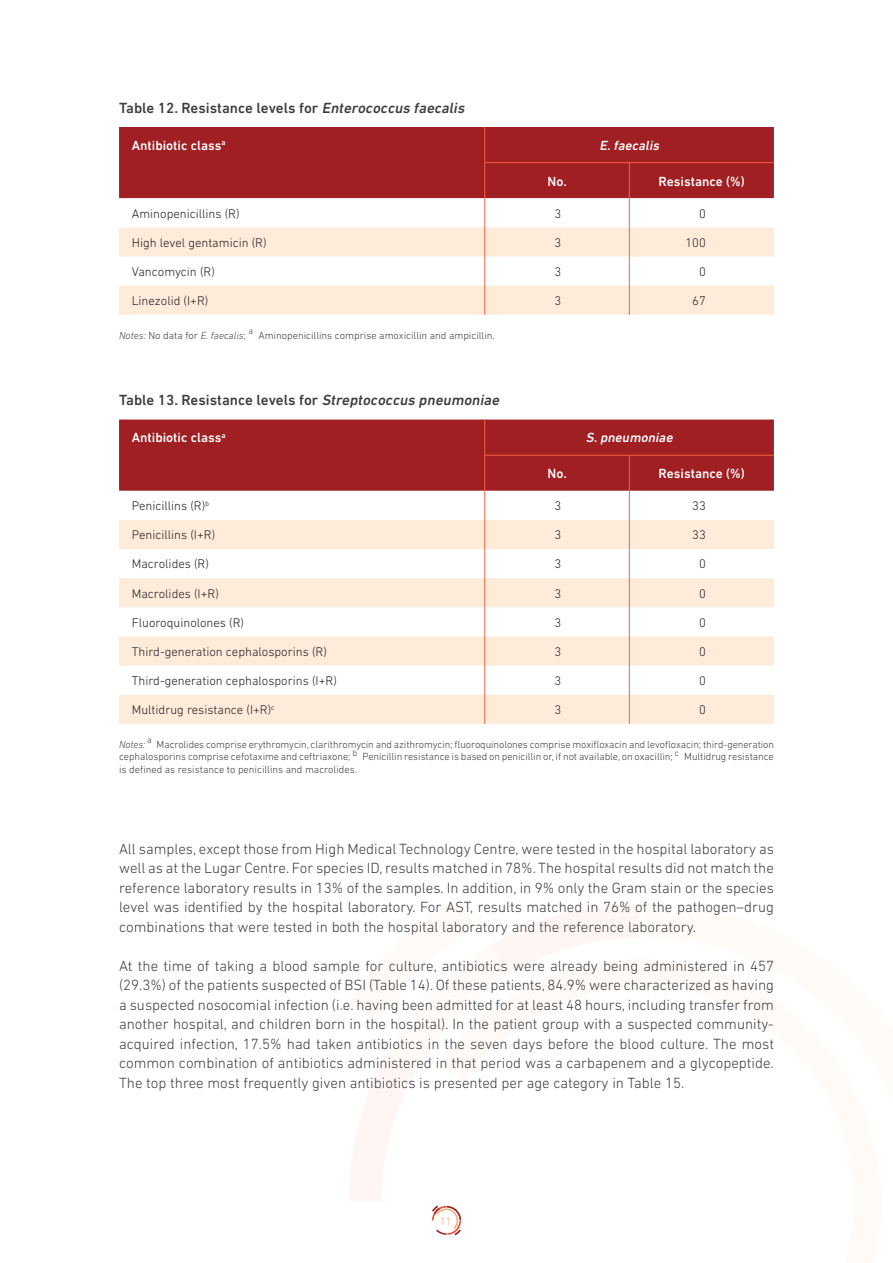
<style>
.page{position:relative;width:893px;height:1263px;background:#fff}
.page>*{position:absolute;margin:0;border:0;box-sizing:border-box;transform-origin:0 0}
.t1{font:300 15px/19.5px "DIN Next LT Pro";color:#3e3e3f;text-align:justify}
.t2{font:500 15px "DIN Next LT Pro";color:#3e3e3f}
.t3{font:500 13.5px "DIN Next LT Pro";color:#fff}
.t4{font:italic 500 13.5px "DIN Next LT Pro";color:#fff}
.t5{font:300 12.75px "DIN Next LT Pro";color:#231f20}
.t6{font:300 11.25px "DIN Next LT Pro";color:#f9ae75}
.t7{font:300 10.5px/12.8px "DIN Next LT Pro";color:#3e3e3f;text-align:justify}
.s1{font-style:italic}
</style>
<div class="page">
<svg style="left:432px;top:1205px;width:29px;height:30px"></svg>
<div style="left:119px;top:127px;width:655px;height:71px;background:#9f1f22"></div>
<svg style="left:119px;top:198px;width:655px;height:29px"></svg>
<svg style="left:119px;top:227px;width:655px;height:88px;fill:#feebda"></svg>
<hr style="left:484px;top:127px;width:1px;height:35px;background:#f1643f">
<hr style="left:484px;top:163px;width:1px;height:35px;background:#f1643f">
<hr style="left:629px;top:163px;width:1px;height:35px;background:#f1643f">
<svg style="left:484px;top:198px;width:1px;height:29px"></svg>
<svg style="left:629px;top:198px;width:1px;height:29px"></svg>
<hr style="left:484px;top:227px;width:1px;height:30px;background:#f1643f">
<hr style="left:629px;top:227px;width:1px;height:30px;background:#f1643f">
<svg style="left:484px;top:257px;width:1px;height:58px"></svg>
<svg style="left:629px;top:257px;width:1px;height:58px"></svg>
<hr style="left:485px;top:162px;width:144px;height:1px;background:#f1643f">
<hr style="left:629px;top:162px;width:145px;height:1px;background:#f1643f">
<div style="left:119px;top:420px;width:655px;height:71px;background:#9f1f22"></div>
<svg style="left:119px;top:520px;width:655px;height:204px;fill:#feebda"></svg>
<hr style="left:484px;top:420px;width:1px;height:35px;background:#f1643f">
<hr style="left:484px;top:455px;width:1px;height:36px;background:#f1643f">
<hr style="left:629px;top:455px;width:1px;height:36px;background:#f1643f">
<svg style="left:484px;top:491px;width:1px;height:145px"></svg>
<svg style="left:629px;top:491px;width:1px;height:145px"></svg>
<hr style="left:484px;top:636px;width:1px;height:30px;background:#f1643f">
<hr style="left:629px;top:636px;width:1px;height:30px;background:#f1643f">
<svg style="left:484px;top:666px;width:1px;height:58px"></svg>
<svg style="left:629px;top:666px;width:1px;height:58px"></svg>
<hr style="left:485px;top:455px;width:144px;height:1px;background:#f1643f">
<hr style="left:629px;top:455px;width:145px;height:1px;background:#f1643f">
<p class="t2" style="left:119px;top:99px;width:350px">Table 12. Resistance levels for <span class="s1">Enterococcus faecalis</span></p>
<p class="t3" style="left:132px;top:137px;width:95px">Antibiotic class<sup>a</sup></p>
<p class="t4" style="left:599px;top:137px;width:64px">E. faecalis</p>
<p class="t3" style="left:547px;top:173px;width:19px">No.</p>
<p class="t3" style="left:659px;top:173px;width:88px">Resistance (%)</p>
<p class="t5" style="left:132px;top:206px;width:109px">Aminopenicillins (R)</p>
<p class="t5" style="left:554px;top:206px;width:8px">3</p>
<p class="t5" style="left:699px;top:206px;width:8px">0</p>
<p class="t5" style="left:132px;top:235px;width:136px">High level gentamicin (R)</p>
<p class="t5" style="left:554px;top:235px;width:8px">3</p>
<p class="t5" style="left:685px;top:235px;width:22px">100</p>
<p class="t5" style="left:132px;top:264px;width:85px">Vancomycin (R)</p>
<p class="t5" style="left:554px;top:264px;width:8px">3</p>
<p class="t5" style="left:699px;top:264px;width:8px">0</p>
<p class="t5" style="left:132px;top:293px;width:78px">Linezolid (I+R)</p>
<p class="t5" style="left:554px;top:293px;width:8px">3</p>
<p class="t5" style="left:692px;top:293px;width:15px">67</p>
<p class="t7" style="left:119px;top:328px;width:377px"><span class="s1">Notes:</span> No data for <span class="s1">E. faecalis</span>; <sup>a</sup> Aminopenicillins comprise amoxicillin and ampicillin.</p>
<p class="t2" style="left:119px;top:391px;width:385px">Table 13. Resistance levels for <span class="s1">Streptococcus pneumoniae</span></p>
<p class="t3" style="left:132px;top:430px;width:95px">Antibiotic class<sup>a</sup></p>
<p class="t4" style="left:586px;top:430px;width:91px">S. pneumoniae</p>
<p class="t3" style="left:547px;top:466px;width:19px">No.</p>
<p class="t3" style="left:659px;top:466px;width:88px">Resistance (%)</p>
<p class="t5" style="left:132px;top:498px;width:79px">Penicillins (R)<sup>b</sup></p>
<p class="t5" style="left:554px;top:498px;width:8px">3</p>
<p class="t5" style="left:692px;top:498px;width:15px">33</p>
<p class="t5" style="left:132px;top:528px;width:85px">Penicillins (I+R)</p>
<p class="t5" style="left:554px;top:528px;width:8px">3</p>
<p class="t5" style="left:692px;top:528px;width:15px">33</p>
<p class="t5" style="left:132px;top:557px;width:79px">Macrolides (R)</p>
<p class="t5" style="left:554px;top:557px;width:8px">3</p>
<p class="t5" style="left:699px;top:557px;width:8px">0</p>
<p class="t5" style="left:132px;top:586px;width:89px">Macrolides (I+R)</p>
<p class="t5" style="left:554px;top:586px;width:8px">3</p>
<p class="t5" style="left:699px;top:586px;width:8px">0</p>
<p class="t5" style="left:132px;top:615px;width:114px">Fluoroquinolones (R)</p>
<p class="t5" style="left:554px;top:615px;width:8px">3</p>
<p class="t5" style="left:699px;top:615px;width:8px">0</p>
<p class="t5" style="left:132px;top:644px;width:197px">Third-generation cephalosporins (R)</p>
<p class="t5" style="left:554px;top:644px;width:8px">3</p>
<p class="t5" style="left:699px;top:644px;width:8px">0</p>
<p class="t5" style="left:132px;top:673px;width:207px">Third-generation cephalosporins (I+R)</p>
<p class="t5" style="left:554px;top:673px;width:8px">3</p>
<p class="t5" style="left:699px;top:673px;width:8px">0</p>
<p class="t5" style="left:132px;top:702px;width:144px">Multidrug resistance (I+R)<sup>c</sup></p>
<p class="t5" style="left:554px;top:702px;width:8px">3</p>
<p class="t5" style="left:699px;top:702px;width:8px">0</p>
<p class="t7" style="left:119px;top:737px;width:656px"><span class="s1">Notes:</span> <sup>a</sup> Macrolides comprise erythromycin, clarithromycin and azithromycin; fluoroquinolones comprise moxifloxacin and levofloxacin; third-generation cephalosporins comprise cefotaxime and ceftriaxone; <sup>b</sup> Penicillin resistance is based on penicillin or, if not available, on oxacillin; <sup>c</sup> Multidrug resistance is defined as resistance to penicillins and macrolides.</p>
<p class="t1" style="left:119px;top:838px;width:656px">All samples, except those from High Medical Technology Centre, were tested in the hospital laboratory as well as at the Lugar Centre. For species ID, results matched in 78%. The hospital results did not match the reference laboratory results in 13% of the samples. In addition, in 9% only the Gram stain or the species level was identified by the hospital laboratory. For AST, results matched in 76% of the pathogen–drug combinations that were tested in both the hospital laboratory and the reference laboratory.</p>
<p class="t1" style="left:119px;top:955px;width:657px">At the time of taking a blood sample for culture, antibiotics were already being administered in 457 (29.3%) of the patients suspected of BSI (Table 14). Of these patients, 84.9% were characterized as having a suspected nosocomial infection (i.e. having been admitted for at least 48 hours, including transfer from another hospital, and children born in the hospital). In the patient group with a suspected community&shy;acquired infection, 17.5% had taken antibiotics in the seven days before the blood culture. The most common combination of antibiotics administered in that period was a carbapenem and a glycopeptide.<br>The top three most frequently given antibiotics is presented per age category in Table 15.</p>
<p class="t6" style="left:440px;top:1214px;width:13px">11</p>
</div>
